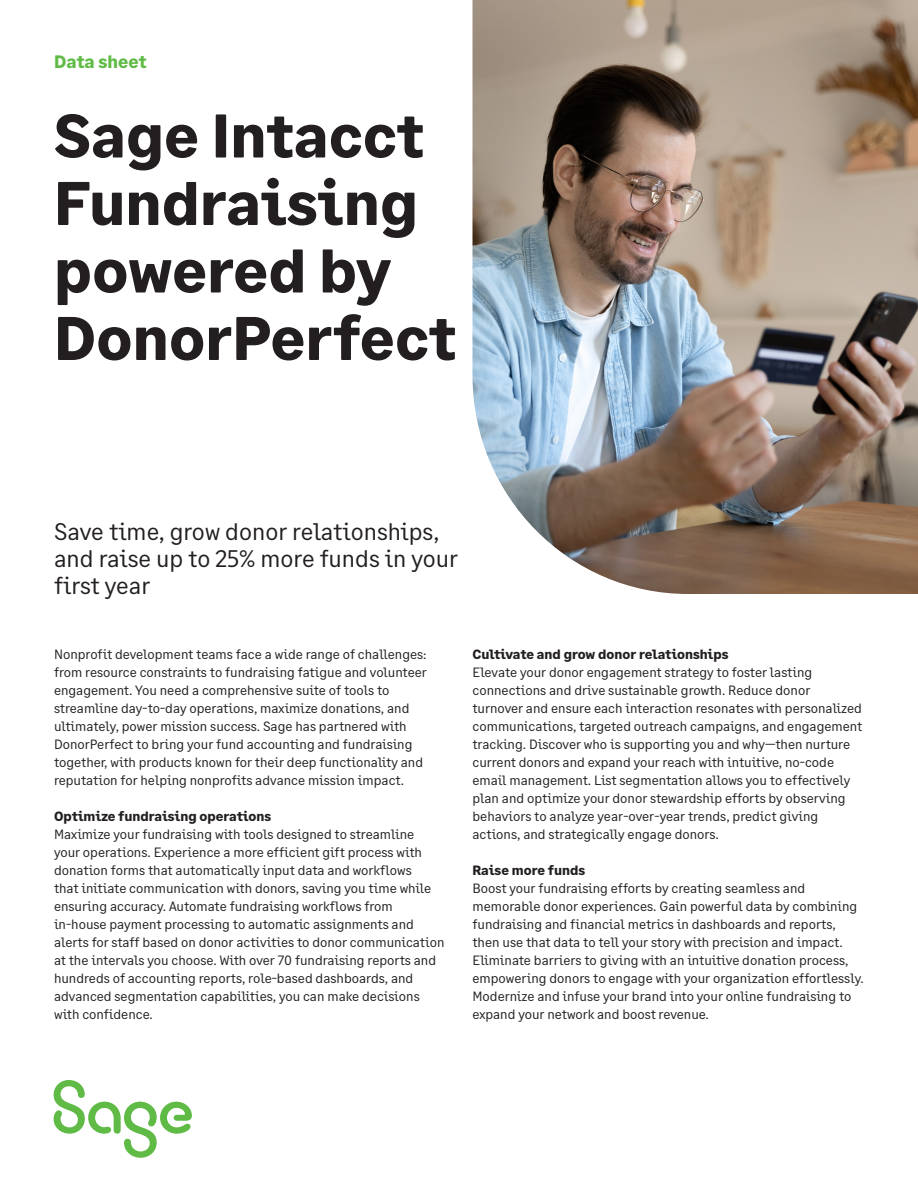
<style>
.page{position:relative;width:918px;height:1188px;background:#fff}
.page>*{position:absolute;margin:0;border:0;box-sizing:border-box;transform-origin:0 0}
.Title_-_black{font:700 61.5px/67.5px "Sage Text";color:#231f20}
.Heading_2{font:24px/27px "Sage Text";color:#231f20}
.Document_Label{font:700 18px "Sage Text";color:#60bb46}
.Body{font:13.5px/18px "Sage Text";color:#231f20}
.s1{font-weight:700}
</style>
<div class="page">
<img style="left:472px;top:0;width:446px;height:594px">
<svg style="left:54px;top:1080px;width:138px;height:78px"></svg>
<p class="Document_Label" style="left:54px;top:51px;width:94px">Data sheet</p>
<p class="Title_-_black" style="left:54px;top:103px;width:403px">Sage Intacct<br>Fundraising powered by<br>DonorPerfect</p>
<p class="Heading_2" style="left:54px;top:518px;width:405px">Save time, grow donor relationships, and raise up to 25% more funds in your first year</p>
<p class="Body" style="left:54px;top:645px;width:374px">Nonprofit development teams face a wide range of challenges: from resource constraints to fundraising fatigue and volunteer engagement. You need a comprehensive suite of tools to streamline day-to-day operations, maximize donations, and ultimately, power mission success. Sage has partnered with DonorPerfect to bring your fund accounting and fundraising together, with products known for their deep functionality and reputation for helping nonprofits advance mission impact.</p>
<p class="Body" style="left:54px;top:807px;width:392px"><span class="s1">Optimize fundraising operations<br></span>Maximize your fundraising with tools designed to streamline<br>your operations. Experience a more efficient gift process with donation forms that automatically input data and workflows<br>that initiate communication with donors, saving you time while ensuring accuracy. Automate fundraising workflows from in-house payment processing to automatic assignments and alerts for staff based on donor activities to donor communication at the intervals you choose. With over 70 fundraising reports and hundreds of accounting reports, role-based dashboards, and advanced segmentation capabilities, you can make decisions with confidence.</p>
<p class="Body" style="left:472px;top:645px;width:391px"><span class="s1">Cultivate and grow donor relationships<br></span>Elevate your donor engagement strategy to foster lasting connections and drive sustainable growth. Reduce donor turnover and ensure each interaction resonates with personalized communications, targeted outreach campaigns, and engagement tracking. Discover who is supporting you and why—then nurture current donors and expand your reach with intuitive, no-code email management. List segmentation allows you to effectively plan and optimize your donor stewardship efforts by observing behaviors to analyze year-over-year trends, predict giving actions, and strategically engage donors.</p>
<p class="Body" style="left:472px;top:861px;width:393px"><span class="s1">Raise more funds<br></span>Boost your fundraising efforts by creating seamless and memorable donor experiences. Gain powerful data by combining fundraising and financial metrics in dashboards and reports, then use that data to tell your story with precision and impact.<br>Eliminate barriers to giving with an intuitive donation process, empowering donors to engage with your organization effortlessly.<br>Modernize and infuse your brand into your online fundraising to expand your network and boost revenue.</p>
</div>
